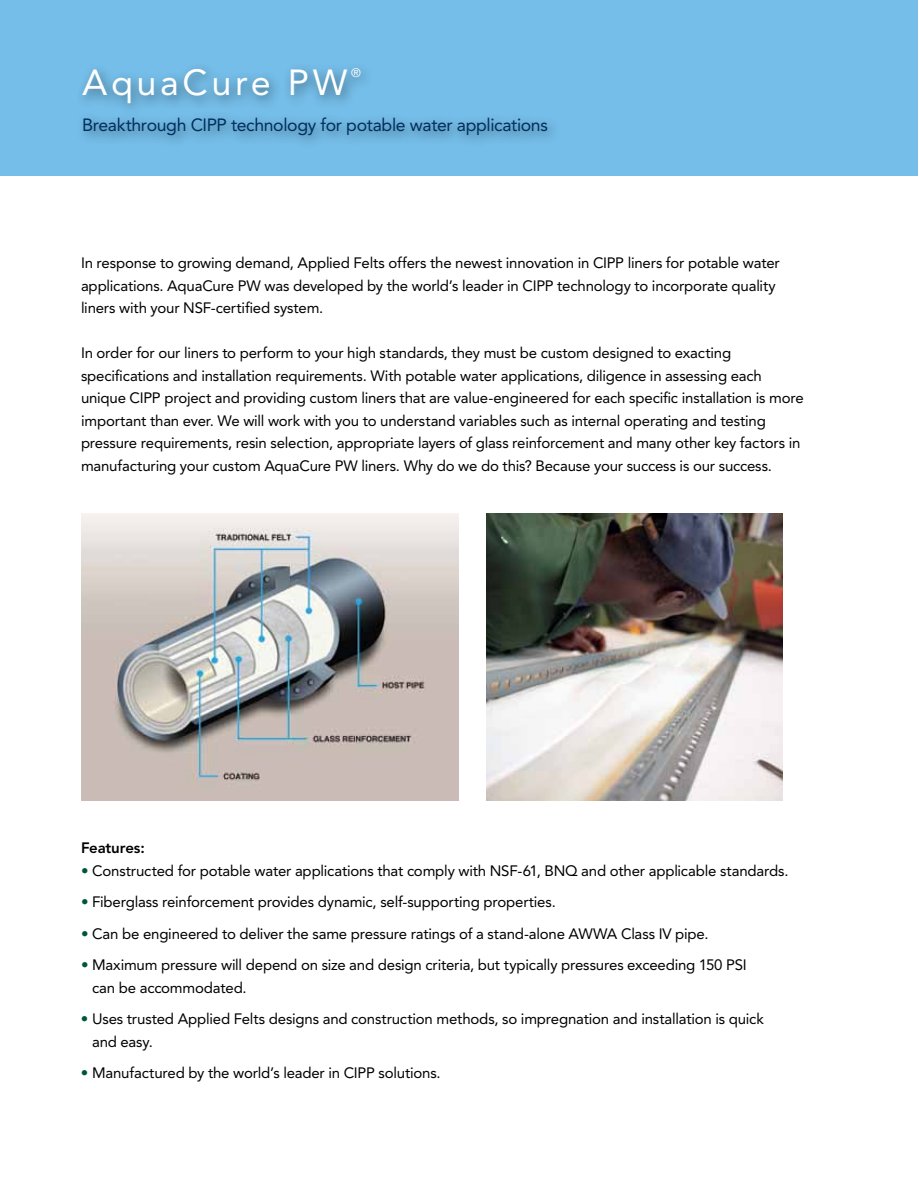
<style>
.page{position:relative;width:918px;height:1188px;background:#fff}
.page>*{position:absolute;margin:0;border:0;box-sizing:border-box;transform-origin:0 0}
.t1{font:36px "Avenir";letter-spacing:.1em;color:#fff}
.t2{font:17.7px "Avenir";letter-spacing:-.02em;color:#002e5e}
.t3{font:15px/22.5px "Avenir";letter-spacing:-.015em;color:#000}
.t4{font:800 15px "Avenir";letter-spacing:-.01em;color:#000}
.t5{font:12.3px "Avenir";color:#fff}
.s1{color:#00543d}
</style>
<div class="page">
<div style="left:0;top:0;width:918px;height:176px;background:#75bee9"></div>
<div style="left:75px;top:61px;width:486px;height:89px;background:#000;opacity:.5"></div>
<img style="left:486px;top:513px;width:297px;height:288px">
<img style="left:81px;top:513px;width:378px;height:288px">
<h1 class="t1" style="left:82px;top:61px;width:267px">AquaCure PW</h1>
<p class="t5" style="left:351px;top:66px;width:11px">®</p>
<p class="t2" style="left:82px;top:114px;width:467px">Breakthrough CIPP technology for potable water applications</p>
<p class="t3" style="left:81px;top:252px;width:700px">In response to growing demand, Applied Felts offers the newest innovation in CIPP liners for potable water applications. AquaCure PW was developed by the world’s leader in CIPP technology to incorporate quality liners with your NSF-certified system.</p>
<p class="t3" style="left:81px;top:342px;width:724px">In order for our liners to perform to your high standards, they must be custom designed to exacting specifications and installation requirements. With potable water applications, diligence in assessing each unique CIPP project and providing custom liners that are value-engineered for each specific installation is more important than ever. We will work with you to understand variables such as internal operating and testing pressure requirements, resin selection, appropriate layers of glass reinforcement and many other key factors in manufacturing your custom AquaCure PW liners. Why do we do this? Because your success is our success.</p>
<p class="t4" style="left:81px;top:839px;width:65px">Features:</p>
<p class="t3" style="left:81px;top:860px;width:709px"><span class="s1">•</span> Constructed for potable water applications that comply with NSF-61, BNQ and other applicable standards.</p>
<p class="t3" style="left:81px;top:891px;width:476px"><span class="s1">•</span> Fiberglass reinforcement provides dynamic, self-supporting properties.</p>
<p class="t3" style="left:81px;top:923px;width:629px"><span class="s1">•</span> Can be engineered to deliver the same pressure ratings of a stand-alone AWWA Class IV pipe.</p>
<p class="t3" style="left:92px;top:954px;width:656px;text-indent:-11px"><span class="s1">•</span> Maximum pressure will depend on size and design criteria, but typically pressures exceeding 150 PSI can be accommodated.</p>
<p class="t3" style="left:92px;top:1008px;width:673px;text-indent:-11px"><span class="s1">•</span> Uses trusted Applied Felts designs and construction methods, so impregnation and installation is quick and easy.</p>
<p class="t3" style="left:81px;top:1062px;width:361px"><span class="s1">•</span> Manufactured by the world’s leader in CIPP solutions.</p>
</div>
